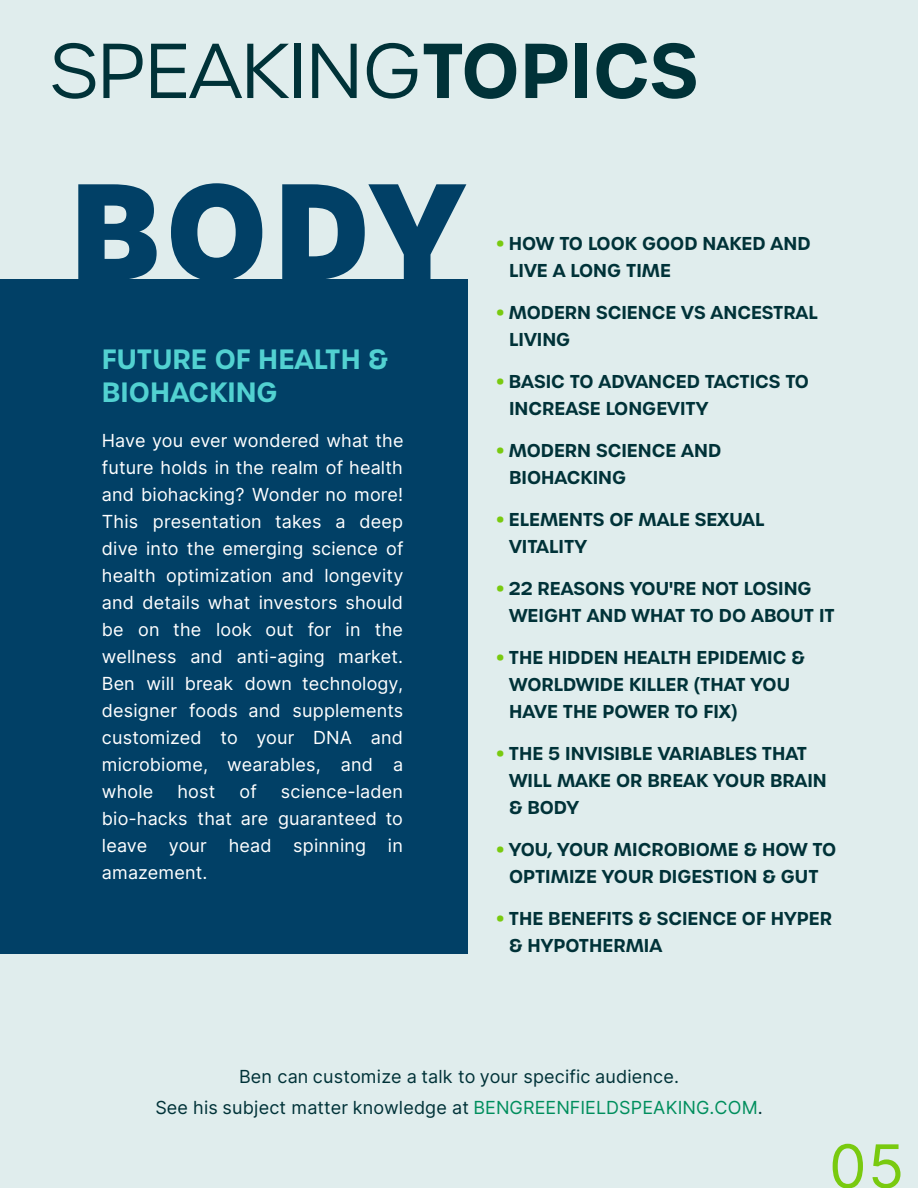
<style>
.page{position:relative;width:918px;height:1188px;background:#e0eded}
.page>*{position:absolute;margin:0;border:0;box-sizing:border-box;transform-origin:0 0}
.t1{font:700 132px "Urbane";color:#014066}
.t2{font:300 75px "Urbane";color:#003238}
.t3{font:60px "Inter";color:#79ca0f}
.t4{font:600 27px/33px "Urbane";color:#52d1d1}
.t5{font:18px/27px "Inter";letter-spacing:.01em;color:#fff;text-align:justify}
.t6{font:600 18px/27px "Urbane";color:#003238}
.t7{font:18px/31.5px "Inter";letter-spacing:.005em;color:#003238;text-align:center}
.s1{font-weight:600}
.s2{color:#79ca0f}
.s3{color:#008e5d}
</style>
<div class="page">
<div style="left:0;top:279px;width:467px;height:675px;background:#014066"></div>
<h2 class="t2" style="left:50px;top:41px;width:649px">SPEAKING<span class="s1">TOPICS</span></h2>
<h1 class="t1" style="left:69px;top:180px;width:398px">BODY</h1>
<h3 class="t4" style="left:102px;top:345px;width:288px">FUTURE OF HEALTH &amp;<br>BIOHACKING</h3>
<p class="t5" style="left:102px;top:427px;width:303px">Have you ever wondered what the future holds in the realm of health and biohacking? Wonder no more!<br>This presentation takes a deep dive into the emerging science of health optimization and longevity and details what investors should be on the look out for in the wellness and anti-aging market.<br>Ben will break down technology, designer foods and supplements customized to your DNA and microbiome, wearables, and a whole</p>
<p class="t5" style="left:178px;top:778px;width:39px">host</p>
<p class="t5" style="left:239px;top:778px;width:19px">of</p>
<p class="t5" style="left:102px;top:778px;width:303px;text-indent:179px">science-laden bio-hacks that are guaranteed to leave your head spinning in amazement.</p>
<p class="t6" style="left:509px;top:231px;width:303px;text-indent:-13px"><span class="s2">•</span> HOW TO LOOK GOOD NAKED AND<br>LIVE A LONG TIME</p>
<p class="t6" style="left:509px;top:300px;width:310px;text-indent:-13px"><span class="s2">•</span> MODERN SCIENCE VS ANCESTRAL<br>LIVING</p>
<p class="t6" style="left:509px;top:369px;width:301px;text-indent:-13px"><span class="s2">•</span> BASIC TO ADVANCED TACTICS TO<br>INCREASE LONGEVITY</p>
<p class="t6" style="left:509px;top:438px;width:214px;text-indent:-13px"><span class="s2">•</span> MODERN SCIENCE AND<br>BIOHACKING</p>
<p class="t6" style="left:509px;top:507px;width:257px;text-indent:-13px"><span class="s2">•</span> ELEMENTS OF MALE SEXUAL<br>VITALITY</p>
<p class="t6" style="left:509px;top:576px;width:327px;text-indent:-13px"><span class="s2">•</span> 22 REASONS YOU'RE NOT LOSING<br>WEIGHT AND WHAT TO DO ABOUT IT</p>
<p class="t6" style="left:509px;top:645px;width:297px;text-indent:-13px"><span class="s2">•</span> THE HIDDEN HEALTH EPIDEMIC &amp;<br>WORLDWIDE KILLER (THAT YOU<br>HAVE THE POWER TO FIX)</p>
<p class="t6" style="left:509px;top:741px;width:319px;text-indent:-13px"><span class="s2">•</span> THE 5 INVISIBLE VARIABLES THAT<br>WILL MAKE OR BREAK YOUR BRAIN &amp; BODY</p>
<p class="t6" style="left:496px;top:837px;width:341px;text-align:center"><span class="s2">•</span> YOU, YOUR MICROBIOME &amp; HOW TO<br>OPTIMIZE YOUR DIGESTION &amp; GUT</p>
<p class="t6" style="left:509px;top:906px;width:325px;text-indent:-13px"><span class="s2">•</span> THE BENEFITS &amp; SCIENCE OF HYPER &amp; HYPOTHERMIA</p>
<p class="t7" style="left:155px;top:1060px;width:609px">Ben can customize a talk to your specific audience.<br>See his subject matter knowledge at <span class="s3">BENGREENFIELDSPEAKING.COM</span>.</p>
<h3 class="t3" style="left:829px;top:1130px;width:77px">05</h3>
</div>
